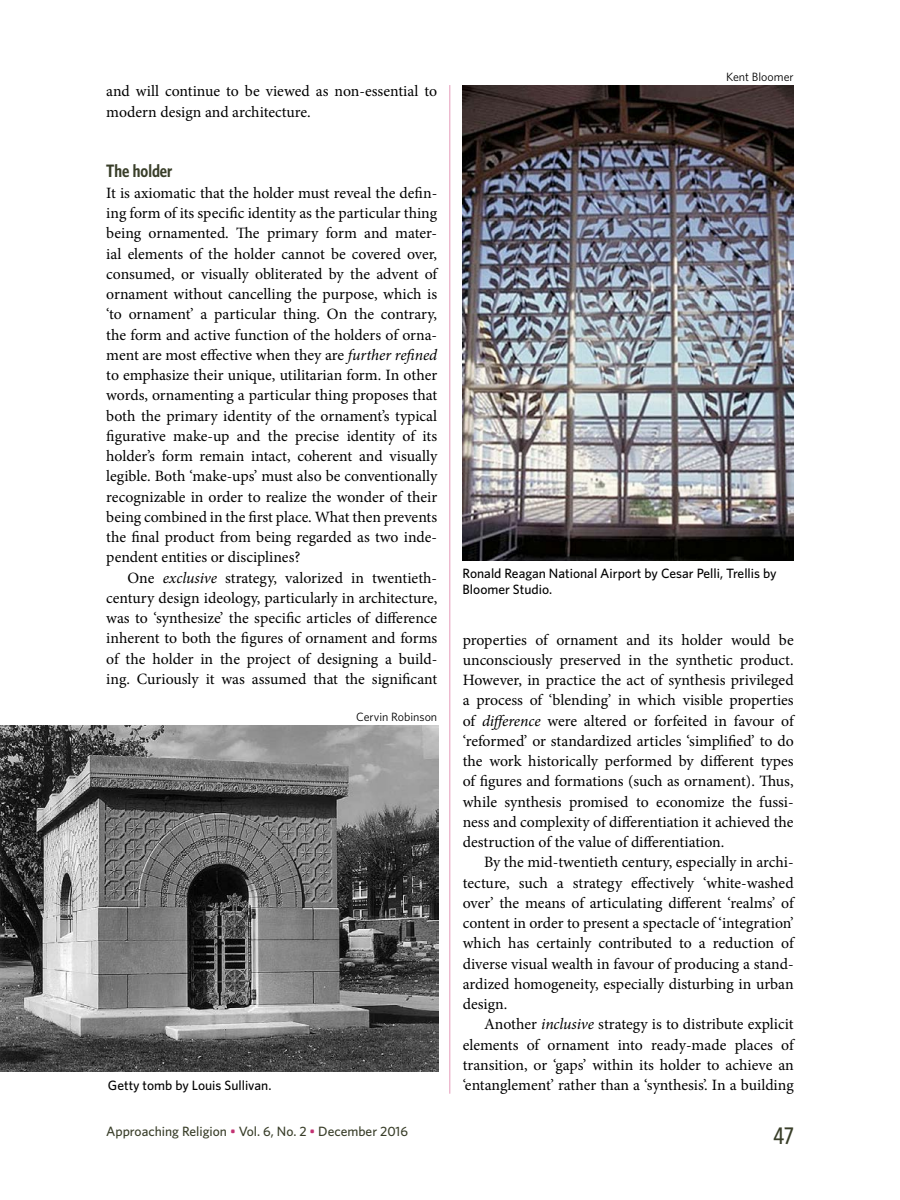
<style>
.page{position:relative;width:900px;height:1200px;background:#fff}
.page>*{position:absolute;margin:0;border:0;box-sizing:border-box;transform-origin:0 0}
.t1{font:500 24px "Whitney Condensed";color:#393e29}
.t2{font:600 18px "Whitney Condensed";color:#393e29}
.t3{font:15.75px/20.2px "Minion Pro";color:#000;text-align:justify}
.t4{font:500 13.5px/16.5px "Whitney";color:#000}
.t5{font:500 13.5px "Whitney";color:#393e29}
.t6{font:12px "Whitney";color:#000}
.s1{font-style:italic}
.s2{color:#c23272}
</style>
<div class="page">
<hr style="left:450px;top:85px;width:1px;height:1009px;background:#e69cba">
<img style="left:462px;top:85px;width:332px;height:476px">
<img style="left:0;top:726px;width:439px;height:345px">
<p class="t3" style="left:106px;top:81px;width:332px">and will continue to be viewed as non-essential to modern design and architecture.</p>
<p class="t2" style="left:106px;top:160px;width:68px">The holder</p>
<p class="t3" style="left:106px;top:183px;width:333px">It is axiomatic that the holder must reveal the defin&shy;ing form of its specific identity as the particular thing being ornamented. The primary form and mater&shy;ial elements of the holder cannot be covered over, consumed, or visually obliterated by the advent of ornament without cancelling the purpose, which is ‘to ornament’ a particular thing. On the contrary, the form and active function of the holders of orna&shy;ment are most effective when they are <span class="s1">further refined </span>to emphasize their unique, utilitarian form. In other words, ornamenting a particular thing proposes that both the primary identity of the ornament’s typical figurative make-up and the precise identity of its holder’s form remain intact, coherent and visually legible. Both ‘make-ups’ must also be conventionally recognizable in order to realize the wonder of their being combined in the first place. What then prevents the final product from being regarded as two inde&shy;pendent entities or disciplines?</p>
<p class="t3" style="left:106px;top:567px;width:332px;text-indent:21px">One <span class="s1">exclusive</span> strategy, valorized in twentieth&shy;century design ideology, particularly in architecture, was to ‘synthesize’ the specific articles of difference inherent to both the figures of ornament and forms of the holder in the project of designing a build&shy;ing. Curiously it was assumed that the significant</p>
<p class="t6" style="left:356px;top:709px;width:83px">Cervin Robinson</p>
<p class="t4" style="left:108px;top:1076px;width:165px">Getty tomb by Louis Sullivan.</p>
<p class="t5" style="left:106px;top:1123px;width:303px">Approaching Religion <span class="s2">•</span> Vol. 6, No. 2 <span class="s2">•</span> December 2016</p>
<p class="t6" style="left:726px;top:69px;width:69px">Kent Bloomer</p>
<p class="t4" style="left:463px;top:565px;width:316px">Ronald Reagan National Airport by Cesar Pelli, Trellis by<br>Bloomer Studio.</p>
<p class="t3" style="left:463px;top:629px;width:332px">properties of ornament and its holder would be unconsciously preserved in the synthetic product.<br>However, in practice the act of synthesis privileged a process of ‘blending’ in which visible properties of <span class="s1">difference</span> were altered or forfeited in favour of ‘reformed’ or standardized articles ‘simplified’ to do the work historically performed by different types of figures and formations (such as ornament). Thus, while synthesis promised to economize the fussi&shy;ness and complexity of differentiation it achieved the destruction of the value of differentiation.</p>
<p class="t3" style="left:463px;top:852px;width:332px;text-indent:21px">By the mid-twentieth century, especially in archi&shy;tecture, such a strategy effectively ‘white-washed over’ the means of articulating different ‘realms’ of content in order to present a spectacle of ‘integration’ which has certainly contributed to a reduction of diverse visual wealth in favour of producing a stand&shy;ardized homogeneity, especially disturbing in urban design.</p>
<p class="t3" style="left:463px;top:1014px;width:332px;text-indent:21px">Another <span class="s1">inclusive</span> strategy is to distribute explicit elements of ornament into ready-made places of transition, or ‘gaps’ within its holder to achieve an ‘entanglement’ rather than a ‘synthesis’. In a building</p>
<h1 class="t1" style="left:774px;top:1121px;width:22px">47</h1>
</div>
